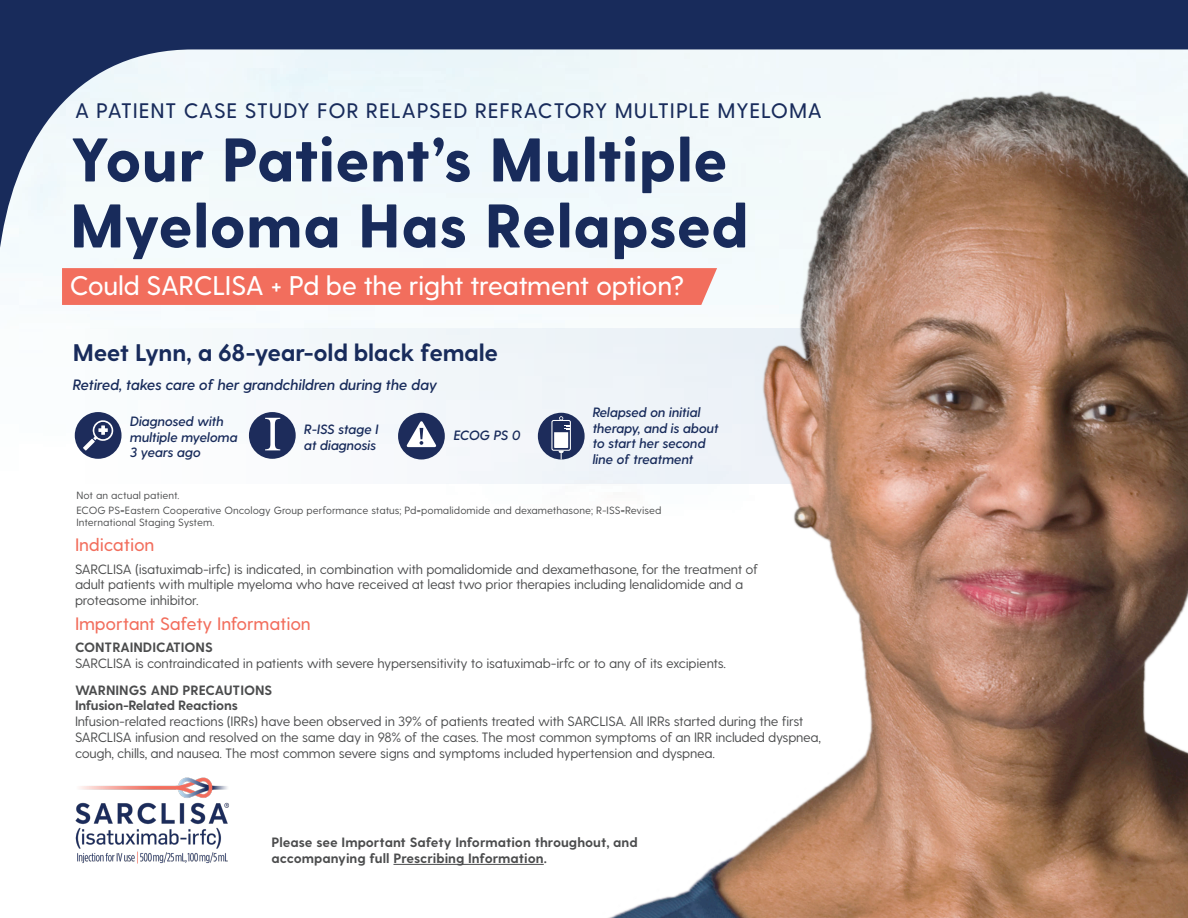
<style>
.page{position:relative;width:1188px;height:918px;background:#fff}
.page>*{position:absolute;margin:0;border:0;box-sizing:border-box;transform-origin:0 0}
.t1{font:800 61.5px/66px "Greycliff CF";letter-spacing:-.005em;color:#182b5b}
.t2{font:500 27px "Greycliff CF";letter-spacing:-.02em;color:#fff}
.t3{font:700 24px "Greycliff CF";letter-spacing:-.015em;color:#182b5b}
.t4{font:500 21px "Greycliff CF";letter-spacing:.03em;color:#182b5b}
.Subhead{font:500 18px "Greycliff CF";letter-spacing:-.01em;color:#f26e5d}
.Body_copy{font:italic 600 15px "Greycliff CF";letter-spacing:-.01em;color:#182b5b}
.Body_copy-2{font:13.5px/15.8px "Greycliff CF";letter-spacing:-.02em;color:#4b4c4d}
.Body_copy-3{font:italic 600 13.5px/15.8px "Greycliff CF";letter-spacing:-.01em;color:#182b5b}
.Body_copy-4{font:700 13.5px/16.2px "Greycliff CF";color:#4b4c4d}
.Body_copy-5{font:700 13.5px "Greycliff CF";letter-spacing:-.02em;color:#4b4c4d}
.Footnotes{font:10.5px/12.6px "Greycliff CF";color:#4b4c4d}
</style>
<div class="page">
<svg style="left:1px;top:0;width:412px;height:276px;fill:#f0f8fb"></svg>
<div style="left:1px;top:328px;width:1187px;height:155px;background:#f8fbfc"></div>
<img style="left:413px;top:0;width:775px;height:918px">
<div style="left:62px;top:268px;width:655px;height:37px;background:#f26e5d"></div>
<div style="left:75px;top:412px;width:47px;height:47px;background:#1d2c5b;border-radius:50%"></div>
<svg style="left:83px;top:420px;width:30px;height:31px"></svg>
<div style="left:249px;top:412px;width:47px;height:47px;background:#1d2c5b;border-radius:50%"></div>
<svg style="left:265px;top:418px;width:15px;height:32px"></svg>
<div style="left:398px;top:413px;width:47px;height:47px;background:#1d2c5b;border-radius:50%"></div>
<svg style="left:407px;top:421px;width:29px;height:26px"></svg>
<div style="left:538px;top:413px;width:47px;height:46px;background:#1d2c5b;border-radius:50%"></div>
<svg style="left:551px;top:416px;width:20px;height:44px"></svg>
<hr style="left:393px;top:864px;width:151px;height:1px;background:#4b4c4d">
<img style="left:75px;top:777px;width:154px;height:87px">
<p class="t4" style="left:75px;top:98px;width:748px">A PATIENT CASE STUDY FOR RELAPSED REFRACTORY MULTIPLE MYELOMA</p>
<p class="t1" style="left:70px;top:130px;width:680px">Your Patient’s Multiple<br>Myeloma Has Relapsed</p>
<p class="t2" style="left:70px;top:270px;width:616px">Could SARCLISA + Pd be the right treatment option?</p>
<p class="t3" style="left:73px;top:338px;width:427px">Meet Lynn, a 68-year-old black female</p>
<p class="Body_copy" style="left:73px;top:376px;width:366px">Retired, takes care of her grandchildren during the day</p>
<p class="Body_copy-3" style="left:130px;top:413px;width:109px">Diagnosed with multiple myeloma<br>3 years ago</p>
<p class="Body_copy-3" style="left:304px;top:421px;width:76px">R-ISS stage I at diagnosis</p>
<p class="Body_copy-3" style="left:454px;top:427px;width:69px">ECOG PS 0</p>
<p class="Body_copy-3" style="left:593px;top:404px;width:128px">Relapsed on initial therapy, and is about to start her second line of treatment</p>
<p class="Footnotes" style="left:76px;top:489px;width:105px">Not an actual patient.</p>
<p class="Footnotes" style="left:76px;top:504px;width:586px">ECOG PS=Eastern Cooperative Oncology Group performance status; Pd=pomalidomide and dexamethasone; R-ISS=Revised<br>International Staging System.</p>
<p class="Subhead" style="left:75px;top:535px;width:81px">Indication</p>
<p class="Body_copy-2" style="left:75px;top:562px;width:685px;line-height:15.3px">SARCLISA (isatuximab-irfc) is indicated, in combination with pomalidomide and dexamethasone, for the treatment of adult patients with multiple myeloma who have received at least two prior therapies including lenalidomide and a proteasome inhibitor.</p>
<p class="Subhead" style="left:75px;top:613px;width:237px">Important Safety Information</p>
<p class="Body_copy-4" style="left:75px;top:640px;width:139px">CONTRAINDICATIONS</p>
<p class="Body_copy-2" style="left:75px;top:656px;width:652px">SARCLISA is contraindicated in patients with severe hypersensitivity to isatuximab-irfc or to any of its excipients.</p>
<p class="Body_copy-4" style="left:75px;top:682px;width:199px">WARNINGS AND PRECAUTIONS</p>
<p class="Body_copy-5" style="left:75px;top:698px;width:164px">Infusion-Related Reactions</p>
<p class="Body_copy-2" style="left:75px;top:714px;width:748px">Infusion-related reactions (IRRs) have been observed in 39% of patients treated with SARCLISA. All IRRs started during the first<br>SARCLISA infusion and resolved on the same day in 98% of the cases. The most common symptoms of an IRR included dyspnea, cough, chills, and nausea. The most common severe signs and symptoms included hypertension and dyspnea.</p>
<p class="Body_copy-4" style="left:272px;top:835px;width:368px">Please see Important Safety Information throughout, and accompanying full Prescribing Information.</p>
</div>
